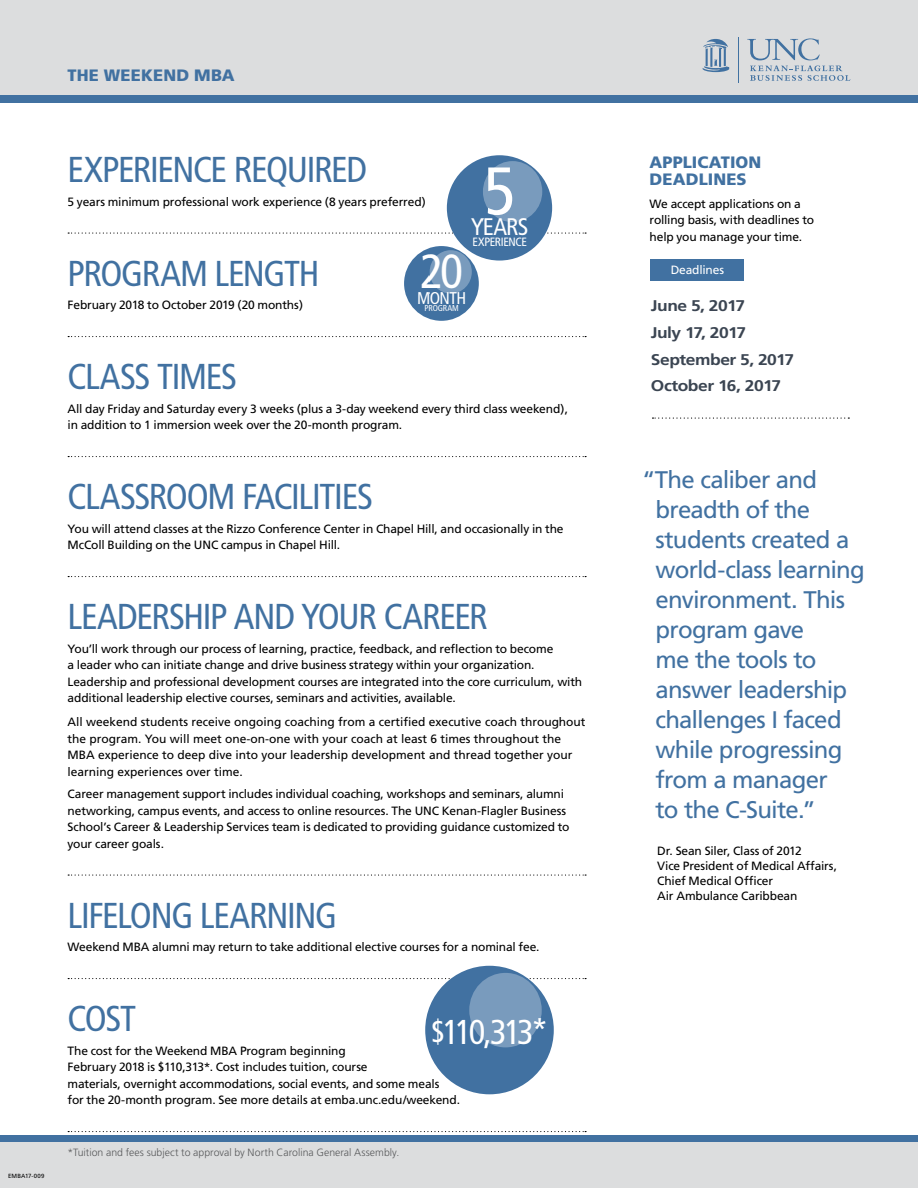
<style>
.page{position:relative;width:918px;height:1188px;background:#fff}
.page>*{position:absolute;margin:0;border:0;box-sizing:border-box;transform-origin:0 0}
.t1{font:condensed 67.5px "Frutiger";color:#fff}
.t2{font:condensed 48px "Frutiger";color:#fff}
.t3{font:condensed 36px "Frutiger";letter-spacing:-.04em;color:#4171a1}
.t4{font:condensed 34.5px "Frutiger";letter-spacing:-.1em;color:#fff}
.t5{font:24px/30px "Frutiger";letter-spacing:-.03em;color:#4171a1}
.t6{font:condensed 24px "Frutiger";letter-spacing:-.035em;color:#fff}
.t7{font:condensed 17.1px "Frutiger";letter-spacing:-.035em;color:#fff}
.t8{font:900 16.5px/16.5px "Frutiger";letter-spacing:.005em;color:#4171a1}
.t9{font:700 15.45px/26.7px "Frutiger";letter-spacing:-.025em;color:#3b4552;scale:1.12 1}
.t10{font:12px/16.5px "Frutiger";letter-spacing:-.01em;color:#000}
.t11{font:condensed 12px "Frutiger";letter-spacing:-.025em;color:#fff}
.t12{font:12px "Frutiger";letter-spacing:-.015em;color:#fff}
.t13{font:300 10.5px "Frutiger";color:#58595b}
.t14{font:condensed 8.55px "Frutiger";letter-spacing:-.015em;color:#fff}
.t15{font:6px "Frutiger";letter-spacing:.015em;color:#000}
.s1{font-size:30px}
</style>
<div class="page">
<div style="left:0;top:0;width:918px;height:96px;background:#dcddde"></div>
<div style="left:0;top:1136px;width:918px;height:52px;background:#dcddde"></div>
<div style="left:0;top:96px;width:918px;height:7px;background:#4171a1"></div>
<div style="left:0;top:1136px;width:918px;height:6px;background:#4171a1"></div>
<svg style="left:703px;top:39px;width:26px;height:33px"></svg>
<hr style="left:738px;top:37px;width:1px;height:45px;background:#4171a1">
<svg style="left:747px;top:38px;width:73px;height:22px"></svg>
<svg style="left:750px;top:66px;width:100px;height:15px"></svg>
<svg style="left:68px;top:232px;width:518px;height:2px"></svg>
<svg style="left:68px;top:336px;width:518px;height:1px"></svg>
<svg style="left:68px;top:456px;width:518px;height:1px"></svg>
<svg style="left:68px;top:576px;width:518px;height:1px"></svg>
<svg style="left:68px;top:874px;width:518px;height:2px"></svg>
<svg style="left:68px;top:978px;width:518px;height:1px"></svg>
<svg style="left:68px;top:1131px;width:518px;height:1px"></svg>
<div style="left:447px;top:155px;width:105px;height:106px;background:#4171a1;border-radius:50%"></div>
<div style="left:404px;top:246px;width:75px;height:75px;background:#4171a1;border-radius:50%"></div>
<div style="left:425px;top:966px;width:129px;height:128px;background:#4171a1;border-radius:50%"></div>
<div style="left:469px;top:973px;width:73px;height:74px;background:#799bbd;border-radius:50%"></div>
<div style="left:483px;top:161px;width:59px;height:61px;background:#799bbd;border-radius:50%"></div>
<div style="left:430px;top:250px;width:42px;height:44px;background:#799bbd;border-radius:50%"></div>
<svg style="left:652px;top:417px;width:197px;height:2px"></svg>
<div style="left:651px;top:259px;width:93px;height:22px;background:#4171a1"></div>
<h3 class="t8" style="left:68px;top:67px;width:169px">THE WEEKEND MBA</h3>
<p class="t15" style="left:8px;top:1172px;width:38px">EMBA17-009</p>
<h3 class="t3" style="left:68px;top:149px;width:301px">EXPERIENCE REQUIRED</h3>
<p class="t10" style="left:68px;top:193px;width:360px">5 years minimum professional work experience (8 years preferred)</p>
<h1 class="t1" style="left:484px;top:152px;width:34px">5</h1>
<h3 class="t6" style="left:471px;top:213px;width:59px">YEARS</h3>
<p class="t11" style="left:473px;top:235px;width:56px">EXPERIENCE</p>
<h3 class="t3" style="left:68px;top:252px;width:254px">PROGRAM LENGTH</h3>
<p class="t10" style="left:68px;top:296px;width:237px">February 2018 to October 2019 (20 months)</p>
<h2 class="t2" style="left:420px;top:244px;width:44px">20</h2>
<h3 class="t7" style="left:417px;top:288px;width:50px">MONTH</h3>
<p class="t14" style="left:425px;top:303px;width:36px">PROGRAM</p>
<h3 class="t3" style="left:68px;top:356px;width:171px">CLASS TIMES</h3>
<p class="t10" style="left:68px;top:400px;width:502px">All day Friday and Saturday every 3 weeks (plus a 3-day weekend every third class weekend), in addition to 1 immersion week over the 20-month program.</p>
<h3 class="t3" style="left:68px;top:476px;width:307px">CLASSROOM FACILITIES</h3>
<p class="t10" style="left:68px;top:520px;width:498px">You will attend classes at the Rizzo Conference Center in Chapel Hill, and occasionally in the<br>McColl Building on the UNC campus in Chapel Hill.</p>
<h3 class="t3" style="left:68px;top:596px;width:422px">LEADERSHIP AND YOUR CAREER</h3>
<p class="t10" style="left:68px;top:640px;width:516px">You’ll work through our process of learning, practice, feedback, and reflection to become<br>a leader who can initiate change and drive business strategy within your organization.<br>Leadership and professional development courses are integrated into the core curriculum, with additional leadership elective courses, seminars and activities, available.</p>
<p class="t10" style="left:68px;top:713px;width:520px">All weekend students receive ongoing coaching from a certified executive coach throughout the program. You will meet one-on-one with your coach at least 6 times throughout the MBA experience to deep dive into your leadership development and thread together your learning experiences over time.</p>
<p class="t10" style="left:68px;top:785px;width:503px">Career management support includes individual coaching, workshops and seminars, alumni networking, campus events, and access to online resources. The UNC Kenan-Flagler Business School’s Career &amp; Leadership Services team is dedicated to providing guidance customized to your career goals.</p>
<h3 class="t3" style="left:68px;top:894px;width:271px">LIFELONG LEARNING</h3>
<p class="t10" style="left:68px;top:938px;width:473px">Weekend MBA alumni may return to take additional elective courses for a nominal fee.</p>
<h3 class="t3" style="left:68px;top:998px;width:70px">COST</h3>
<p class="t10" style="left:68px;top:1042px;width:394px">The cost for the Weekend MBA Program beginning<br>February 2018 is $110,313*. Cost includes tuition, course<br>materials, overnight accommodations, social events, and some meals<br>for the 20-month program. See more details at emba.unc.edu/weekend.</p>
<h3 class="t4" style="left:431px;top:1012px;width:119px"><span class="s1">$</span>110,313*</h3>
<p class="t13" style="left:68px;top:1146px;width:333px">*Tuition and fees subject to approval by North Carolina General Assembly.</p>
<h3 class="t8" style="left:650px;top:154px;width:113px">APPLICATION<br>DEADLINES</h3>
<p class="t10" style="left:650px;top:195px;width:166px">We accept applications on a rolling basis, with deadlines to help you manage your time.</p>
<p class="t12" style="left:671px;top:263px;width:55px">Deadlines</p>
<p class="t9" style="left:651px;top:292px;width:130px">June 5, 2017<br>July 17, 2017<br>September 5, 2017<br>October 16, 2017</p>
<h3 class="t5" style="left:656px;top:464px;width:211px;text-indent:-13px">“The caliber and breadth of the students created a world-class learning environment. This program gave<br>me the tools to answer leadership challenges I faced while progressing from a manager<br>to the C-Suite.”</h3>
<p class="t10" style="left:657px;top:843px;width:181px;line-height:15px">Dr. Sean Siler, Class of 2012<br>Vice President of Medical Affairs,<br>Chief Medical Officer<br>Air Ambulance Caribbean</p>
</div>
